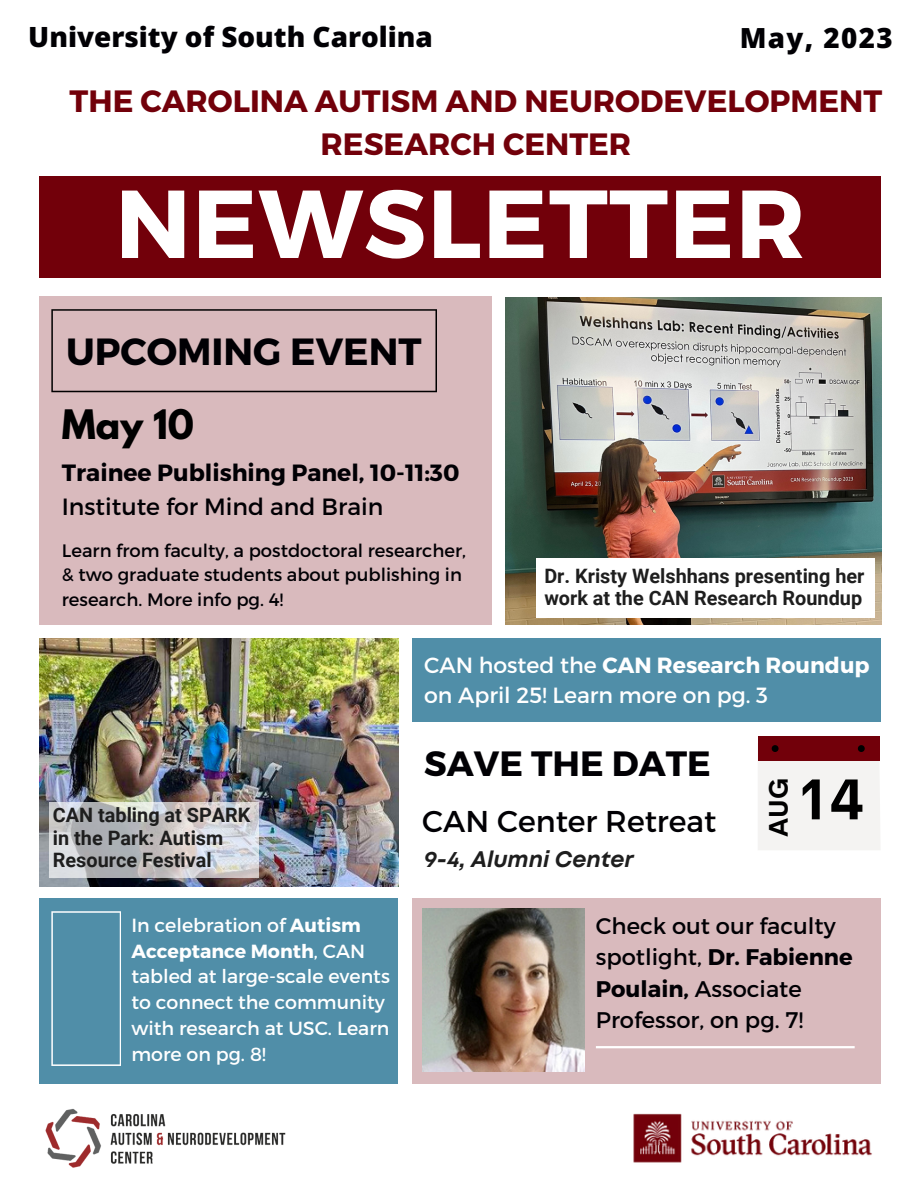
<style>
.page{position:relative;width:918px;height:1188px;background:#fff}
.page>*{position:absolute;margin:0;border:0;box-sizing:border-box;transform-origin:0 0}
.t1{font:700 96.3px "Montserrat";letter-spacing:.015em;color:#fff}
.t2{font:700 56.55px "Cerebri Sans";color:#000}
.t3{font:700 37.8px "Montserrat";color:#010004}
.t4{font:700 36px "League Spartan";color:#000}
.t5{font:700 35.1px "Montserrat";color:#010004}
.t6{font:700 30.75px/42.8px "Montserrat";color:#72000a;text-align:center}
.t7{font:30.15px "Montserrat";color:#010004}
.t8{font:800 27.9px "Open Sans";color:#010004}
.t9{font:800 27.75px "Open Sans";letter-spacing:.05em;color:#010004}
.t10{font:700 26.4px "Cerebri Sans";color:#000}
.t11{font:700 23.55px "Montserrat";color:#010004}
.t12{font:23.55px "Montserrat";color:#010004}
.t13{font:22.65px/31.5px "Montserrat";color:#010004}
.t14{font:italic 700 22.5px "Mont";color:#1e1e1e}
.t15{font:22.05px/30.3px "Montserrat";color:#fff}
.t16{font:700 19.8px/22.5px "Roboto";color:#1e1e1e}
.t17{font:19.05px/25.8px "Montserrat";color:#fff}
.t18{font:18px/24.8px "Montserrat";color:#010004}
.s1{font-weight:700}
</style>
<div class="page">
<img style="left:505px;top:297px;width:376px;height:328px">
<div style="left:412px;top:899px;width:469px;height:185px;background:#d9babd"></div>
<img style="left:422px;top:908px;width:162px;height:164px">
<div style="left:40px;top:296px;width:452px;height:329px;background:#d9babd"></div>
<div style="left:40px;top:899px;width:358px;height:185px;background:#508ea8"></div>
<svg style="left:51px;top:309px;width:386px;height:83px"></svg>
<svg style="left:51px;top:911px;width:70px;height:155px"></svg>
<div style="left:40px;top:176px;width:841px;height:102px;background:#72000a"></div>
<img style="left:40px;top:638px;width:358px;height:249px">
<img style="left:45px;top:1108px;width:241px;height:60px">
<img style="left:633px;top:1113px;width:239px;height:50px">
<div style="left:412px;top:638px;width:469px;height:83px;background:#508ea8"></div>
<div style="left:758px;top:736px;width:121px;height:25px;background:#72000a"></div>
<svg style="left:758px;top:743px;width:122px;height:107px"></svg>
<hr style="left:596px;top:1046px;width:259px;height:2px;background:#fff">
<svg style="left:49px;top:802px;width:210px;height:75px;background:#c8c8cb"></svg>
<div style="left:536px;top:559px;width:339px;height:59px;background:#fff"></div>
<p class="t8" style="left:28px;top:17px;width:406px">University of South Carolina</p>
<p class="t9" style="left:740px;top:18px;width:154px">May, 2023</p>
<p class="t6" style="left:70px;top:78px;width:814px">THE CAROLINA AUTISM AND NEURODEVELOPMENT<br>RESEARCH CENTER</p>
<p class="t1" style="left:115px;top:161px;width:692px">NEWSLETTER</p>
<p class="t3" style="left:66px;top:327px;width:357px">UPCOMING EVENT</p>
<p class="t4" style="left:62px;top:407px;width:134px">May 10</p>
<p class="t11" style="left:62px;top:457px;width:399px">Trainee Publishing Panel, 10-11:30</p>
<p class="t12" style="left:62px;top:492px;width:323px">Institute for Mind and Brain</p>
<p class="t18" style="left:62px;top:537px;width:406px">Learn from faculty, a postdoctoral researcher,</p>
<p class="t18" style="left:62px;top:562px;width:402px">&amp; two graduate students about publishing in research. More info pg. 4!</p>
<p class="t16" style="left:544px;top:565px;width:322px">Dr. Kristy Welshhans presenting her work at the CAN Research Roundup</p>
<p class="t15" style="left:424px;top:649px;width:447px">CAN hosted the <span class="s1">CAN Research Roundup </span>on April 25! Learn more on pg. 3</p>
<p class="t16" style="left:53px;top:804px;width:199px">CAN tabling at SPARK in the Park: Autism<br>Resource Festival</p>
<p class="t5" style="left:424px;top:740px;width:288px">SAVE THE DATE</p>
<p class="t7" style="left:422px;top:802px;width:296px">CAN Center Retreat</p>
<p class="t14" style="left:424px;top:851px;width:211px">9-4, Alumni Center</p>
<p class="t10" style="left:761px;top:837px;width:61px;rotate:-90deg">AUG</p>
<p class="t2" style="left:796px;top:763px;width:69px">14</p>
<p class="t17" style="left:131px;top:911px;width:260px">In celebration of <span class="s1">Autism<br>Acceptance Month</span>, CAN tabled at large-scale events to connect the community with research at USC. Learn more on pg. 8!</p>
<p class="t13" style="left:596px;top:909px;width:258px">Check out our faculty spotlight, <span class="s1">Dr. Fabienne<br>Poulain,</span> Associate<br>Professor, on pg. 7!</p>
</div>
